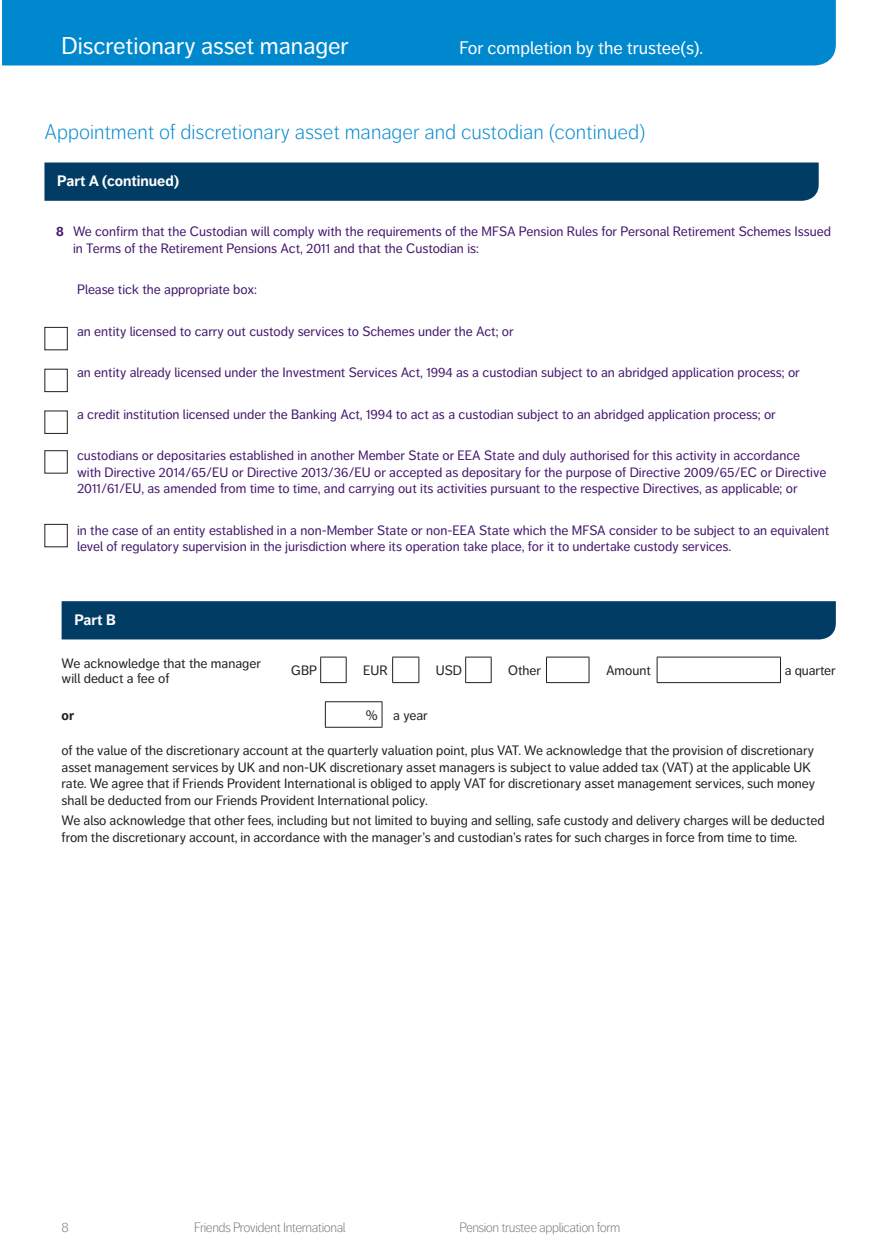
<style>
.page{position:relative;width:890px;height:1249px;background:#fff}
.page>*{position:absolute;margin:0;border:0;box-sizing:border-box;transform-origin:0 0}
.App_Form_Tab_Heading{font:24px "Friends Life Dagny";color:#fff}
.App_Form_Sub_Head_sm{font:300 21px "Friends Life Dagny";color:#0088ce}
.App_Form_Tab_Heading-2{font:18px "Friends Life Dagny";color:#fff}
.App_Form_Section_hea{font:700 15px "Friends Life Dagny";color:#fff}
.App_Form_Numbered_In{font:13.5px/16.5px "Friends Life Dagny";color:#43176e}
.App_Form_copy_9_11pt{font:13.5px/16.5px "Friends Life Dagny";color:#231f20}
.App_Form_question_9{font:13.5px/15px "Friends Life Dagny";color:#231f20}
.App_Form_Running_Foo{font:300 13.5px "Friends Life Dagny";letter-spacing:-.035em;color:#76787b}
.App_Form_question_9-2{font:700 13.5px "Friends Life Dagny";color:#231f20}
.App_Form_r_right_9_1{font:13.5px "Friends Life Dagny";color:#231f20}
.App_Form_Page_number{font:300 13.5px "Friends Life Dagny";color:#76787b}
.s1{font-weight:700}
</style>
<div class="page">
<div style="left:2px;top:0;width:833px;height:65px;background:#0088ce"></div>
<div style="left:62px;top:601px;width:773px;height:38px;background:#003c64"></div>
<svg style="left:320px;top:657px;width:461px;height:26px"></svg>
<hr style="left:546px;top:682px;width:43px;height:1px;background:#231f20">
<hr style="left:656px;top:682px;width:124px;height:1px;background:#231f20">
<svg style="left:325px;top:702px;width:1px;height:25px"></svg>
<hr style="left:325px;top:701px;width:57px;height:1px;background:#231f20">
<svg style="left:381px;top:702px;width:1px;height:25px"></svg>
<hr style="left:325px;top:727px;width:57px;height:1px;background:#231f20">
<div style="left:44px;top:369px;width:24px;height:23px;border:1px solid #231f20"></div>
<div style="left:44px;top:327px;width:24px;height:23px;border:1px solid #231f20"></div>
<div style="left:44px;top:411px;width:24px;height:23px;border:1px solid #231f20"></div>
<div style="left:44px;top:524px;width:24px;height:23px;border:1px solid #231f20"></div>
<div style="left:44px;top:450px;width:24px;height:23px;border:1px solid #231f20"></div>
<div style="left:44px;top:163px;width:774px;height:38px;background:#003c64"></div>
<p class="App_Form_Tab_Heading" style="left:62px;top:32px;width:288px">Discretionary asset manager</p>
<p class="App_Form_Tab_Heading-2" style="left:459px;top:37px;width:245px">For completion by the trustee(s).</p>
<p class="App_Form_Sub_Head_sm" style="left:44px;top:120px;width:602px">Appointment of discretionary asset manager and custodian (continued)</p>
<p class="App_Form_Section_hea" style="left:57px;top:172px;width:123px">Part A (continued)</p>
<p class="App_Form_Numbered_In" style="left:73px;top:223px;width:759px;text-indent:-17px"><span class="s1">8</span> We confirm that the Custodian will comply with the requirements of the MFSA Pension Rules for Personal Retirement Schemes Issued in Terms of the Retirement Pensions Act, 2011 and that the Custodian is:</p>
<p class="App_Form_Numbered_In" style="left:77px;top:281px;width:181px">Please tick the appropriate box:</p>
<p class="App_Form_Numbered_In" style="left:77px;top:323px;width:438px">an entity licensed to carry out custody services to Schemes under the Act; or</p>
<p class="App_Form_Numbered_In" style="left:77px;top:364px;width:724px">an entity already licensed under the Investment Services Act, 1994 as a custodian subject to an abridged application process; or</p>
<p class="App_Form_Numbered_In" style="left:77px;top:406px;width:700px">a credit institution licensed under the Banking Act, 1994 to act as a custodian subject to an abridged application process; or</p>
<p class="App_Form_Numbered_In" style="left:77px;top:447px;width:750px">custodians or depositaries established in another Member State or EEA State and duly authorised for this activity in accordance with Directive 2014/65/EU or Directive 2013/36/EU or accepted as depositary for the purpose of Directive 2009/65/EC or Directive<br>2011/61/EU, as amended from time to time, and carrying out its activities pursuant to the respective Directives, as applicable; or</p>
<p class="App_Form_Numbered_In" style="left:77px;top:522px;width:753px">in the case of an entity established in a non-Member State or non-EEA State which the MFSA consider to be subject to an equivalent level of regulatory supervision in the jurisdiction where its operation take place, for it to undertake custody services.</p>
<p class="App_Form_Section_hea" style="left:74px;top:611px;width:43px">Part B</p>
<p class="App_Form_question_9" style="left:62px;top:656px;width:201px">We acknowledge that the manager will deduct a fee of</p>
<p class="App_Form_question_9" style="left:291px;top:663px;width:27px">GBP</p>
<p class="App_Form_question_9" style="left:363px;top:663px;width:26px">EUR</p>
<p class="App_Form_question_9" style="left:436px;top:663px;width:28px">USD</p>
<p class="App_Form_question_9" style="left:508px;top:663px;width:34px">Other</p>
<p class="App_Form_question_9" style="left:606px;top:663px;width:46px">Amount</p>
<p class="App_Form_question_9" style="left:784px;top:663px;width:52px">a quarter</p>
<p class="App_Form_question_9-2" style="left:62px;top:707px;width:14px">or</p>
<p class="App_Form_r_right_9_1" style="left:366px;top:708px;width:13px">%</p>
<p class="App_Form_question_9" style="left:393px;top:708px;width:36px">a year</p>
<p class="App_Form_copy_9_11pt" style="left:62px;top:742px;width:755px">of the value of the discretionary account at the quarterly valuation point, plus VAT. We acknowledge that the provision of discretionary asset management services by UK and non-UK discretionary asset managers is subject to value added tax (VAT) at the applicable UK rate. We agree that if Friends Provident International is obliged to apply VAT for discretionary asset management services, such money shall be deducted from our Friends Provident International policy.</p>
<p class="App_Form_copy_9_11pt" style="left:62px;top:813px;width:764px">We also acknowledge that other fees, including but not limited to buying and selling, safe custody and delivery charges will be deducted from the discretionary account, in accordance with the manager’s and custodian’s rates for such charges in force from time to time.</p>
<p class="App_Form_Page_number" style="left:62px;top:1219px;width:9px">8</p>
<p class="App_Form_Running_Foo" style="left:194px;top:1219px;width:153px">Friends Provident International</p>
<p class="App_Form_Running_Foo" style="left:459px;top:1219px;width:163px">Pension trustee application form</p>
</div>
